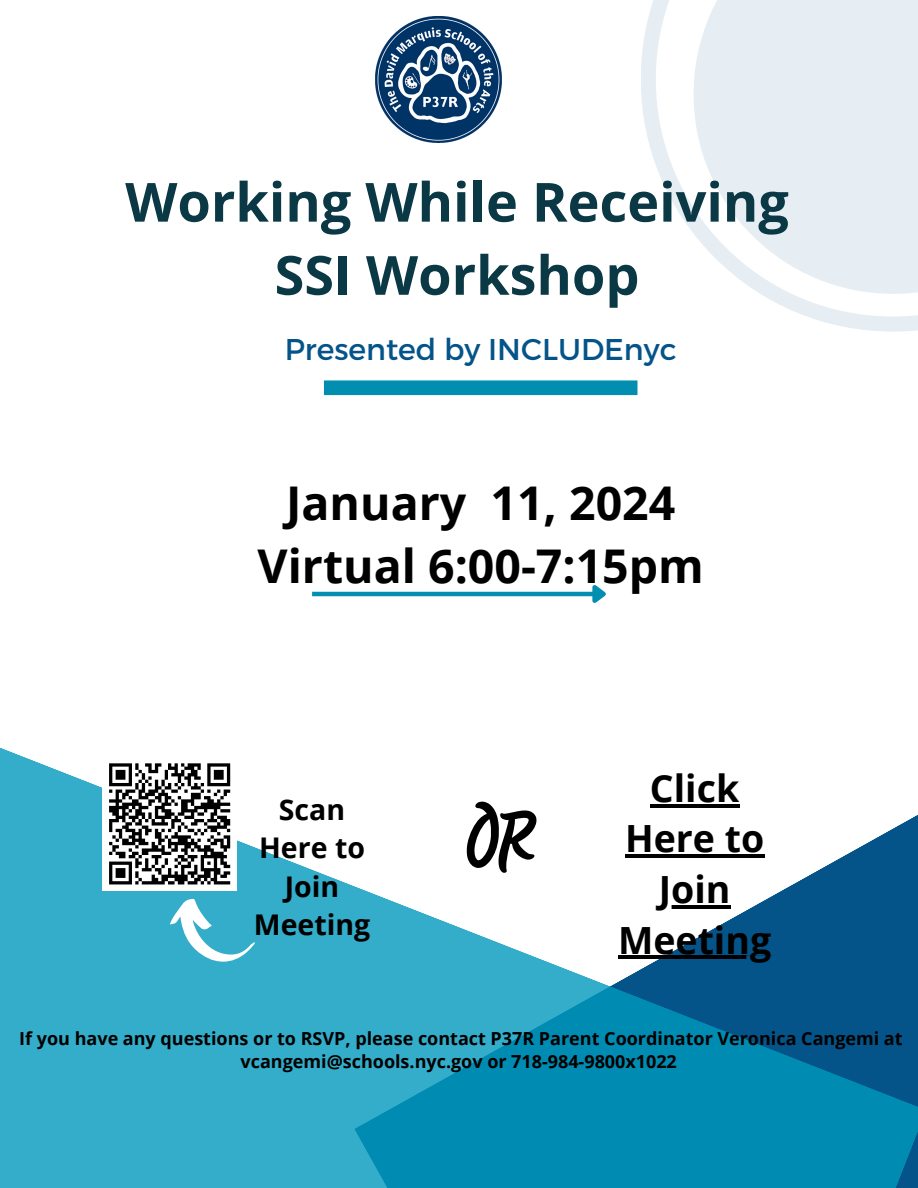
<style>
.page{position:relative;width:918px;height:1188px;background:#fff}
.page>*{position:absolute;margin:0;border:0;box-sizing:border-box;transform-origin:0 0}
.t1{font:700 54px/73.2px "Open Sans";color:#0a3845;text-align:center}
.t2{font:700 46.5px "Open Sans";color:#000}
.t3{font:700 37.5px/50.7px "Open Sans";color:#000;text-align:center}
.t4{font:30px "Montserrat";color:#04548a}
.t5{font:700 28.5px/38.2px "Open Sans";color:#000;text-align:center}
.t6{font:700 18px/23.7px "Open Sans";color:#000;text-align:center}
</style>
<div class="page">
<svg style="left:0;top:747px;width:918px;height:441px"></svg>
<div style="left:324px;top:380px;width:314px;height:15px;background:#018eb0"></div>
<svg style="left:641px;top:0;width:277px;height:332px"></svg>
<svg style="left:694px;top:0;width:224px;height:294px;background:#e9f0f4"></svg>
<img style="left:376px;top:16px;width:126px;height:126px">
<div style="left:103px;top:757px;width:134px;height:134px;background:#fff"></div>
<svg style="left:109px;top:763px;width:122px;height:122px"></svg>
<hr style="left:312px;top:592px;width:282px;height:4px;background:#018eb0">
<svg style="left:588px;top:585px;width:18px;height:18px"></svg>
<svg style="left:170px;top:899px;width:85px;height:62px"></svg>
<svg style="left:467px;top:801px;width:70px;height:72px"></svg>
<hr style="left:650px;top:804px;width:89px;height:3px;background:#000">
<hr style="left:625px;top:855px;width:139px;height:3px;background:#000">
<svg style="left:659px;top:905px;width:72px;height:4px"></svg>
<hr style="left:618px;top:956px;width:153px;height:3px;background:#000">
<p class="t1" style="left:125px;top:164px;width:665px">Working While Receiving<br>SSI Workshop</p>
<p class="t4" style="left:285px;top:330px;width:394px">Presented by INCLUDEnyc</p>
<p class="t2" style="left:286px;top:470px;width:391px">January 11, 2024</p>
<p class="t2" style="left:258px;top:533px;width:448px">Virtual 6:00-7:15pm</p>
<p class="t5" style="left:254px;top:790px;width:118px">Scan<br>Here to<br>Join<br>Meeting</p>
<p class="t3" style="left:618px;top:762px;width:155px">Click<br>Here to<br>Join<br>Meeting</p>
<p class="t6" style="left:19px;top:1026px;width:885px">If you have any questions or to RSVP, please contact P37R Parent Coordinator Veronica Cangemi at vcangemi@schools.nyc.gov or 718-984-9800x1022</p>
</div>
